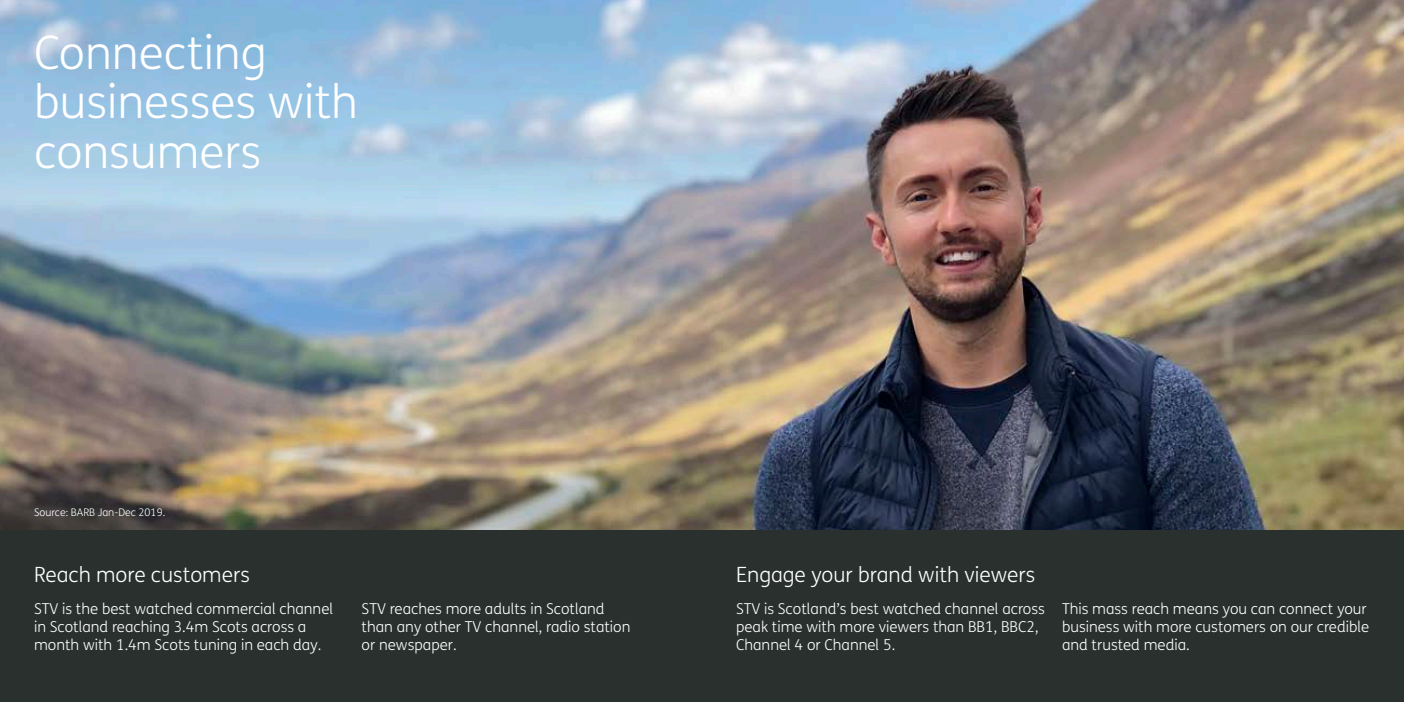
<style>
.page{position:relative;width:1404px;height:702px;background:#fff}
.page>*{position:absolute;margin:0;border:0;box-sizing:border-box;transform-origin:0 0}
.t1{font:300 46.2px/49.5px "FS Me";color:#fff}
.t2{font:300 21px "FS Me";color:#fff}
.t3{font:300 15px/18px "FS Me";color:#fff}
.t4{font:300 10.5px "FS Me";color:#fff}
</style>
<div class="page">
<img style="left:0;top:0;width:1403px;height:530px">
<div style="left:0;top:530px;width:1403px;height:172px;background:#29302e"></div>
<p class="t1" style="left:34px;top:26px;width:325px">Connecting businesses with consumers</p>
<p class="t4" style="left:34px;top:505px;width:133px">Source: BARB Jan-Dec 2019.</p>
<p class="t2" style="left:34px;top:560px;width:217px">Reach more customers</p>
<p class="t2" style="left:736px;top:560px;width:301px">Engage your brand with viewers</p>
<p class="t3" style="left:34px;top:599px;width:300px">STV is the best watched commercial channel in Scotland reaching 3.4m Scots across a month with 1.4m Scots tuning in each day.</p>
<p class="t3" style="left:361px;top:599px;width:270px">STV reaches more adults in Scotland than any other TV channel, radio station or newspaper.</p>
<p class="t3" style="left:736px;top:599px;width:310px">STV is Scotland’s best watched channel across peak time with more viewers than BB1, BBC2,<br>Channel 4 or Channel 5.</p>
<p class="t3" style="left:1061px;top:599px;width:309px">This mass reach means you can connect your business with more customers on our credible and trusted media.</p>
</div>
